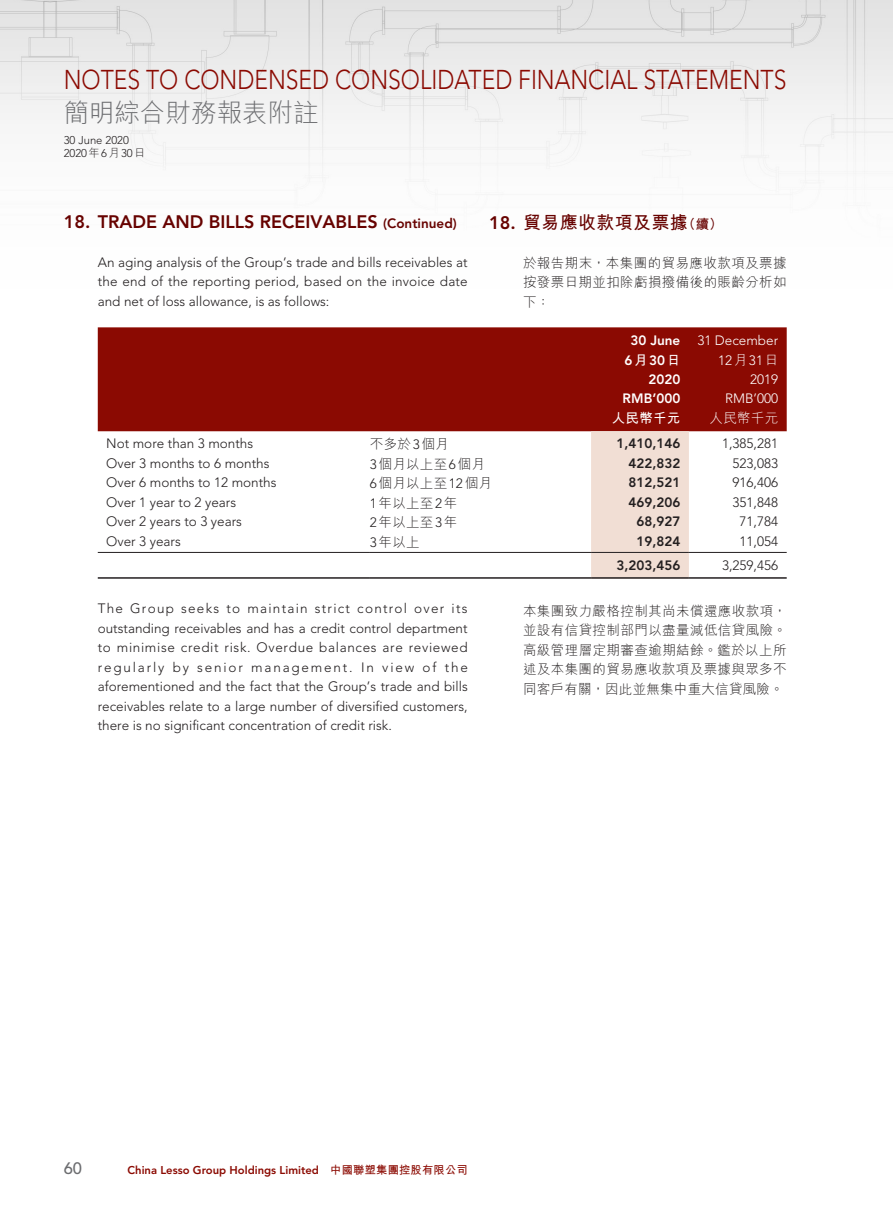
<style>
.page{position:relative;width:893px;height:1212px;background:#fff}
.page>*{position:absolute;margin:0;border:0;box-sizing:border-box;transform-origin:0 0}
.t1{font:300 27px "Avenir LT Std";color:#8b0a02;scale:.85 1}
.t2{font:300 25.5px "M Hei HK";color:#6c6d70}
._01_H1_E{font:800 18px "Avenir LT Std";color:#670200}
._001_H1_C{font:700 18px "M Hei HK";letter-spacing:.02em;color:#670200}
.t3{font:500 16.5px "Avenir LT Std";color:#6c6d70}
._00_txt_E{font:300 13.5px/19.5px "Avenir LT Std";color:#231f20;text-align:justify}
._000_txt_C{font:300 13.5px/19.5px "M Hei HK";letter-spacing:.03em;color:#231f20;text-align:justify}
._50_Table_txt{font:300 13.5px "Avenir LT Std";color:#231f20}
._50_Table_txt-2{font:800 13.5px "Avenir LT Std";color:#231f20}
._50_Table_txt-3{font:300 13.5px "Avenir LT Std";color:#fff}
._50_Table_txt-4{font:800 13.5px "Avenir LT Std";color:#fff}
._50_Table_txt-5{font:700 13.5px "M Hei HK";letter-spacing:.02em;color:#fff}
._50_Table_txt-6{font:300 13.5px "M Hei HK";letter-spacing:.02em;color:#fff}
.t4{font:800 11.25px "Avenir LT Std";color:#8b0a02}
.t5{font:300 11.25px/13.5px "Avenir LT Std";color:#231f20}
.s1{font-family:"M Hei HK"}
.s2{font-size:13.5px}
.s3{font-family:"Avenir LT Std";font-weight:800}
.s4{font-family:"M Hei HK";font-weight:700}
.s5{font-family:"Avenir LT Std"}
</style>
<div class="page">
<img style="left:0;top:0;width:893px;height:368px">
<div style="left:98px;top:327px;width:689px;height:104px;background:#8b0a02"></div>
<div style="left:591px;top:431px;width:98px;height:146px;background:#f1ded4"></div>
<hr style="left:98px;top:552px;width:272px;height:1px;background:#231f20">
<hr style="left:370px;top:552px;width:221px;height:1px;background:#231f20">
<hr style="left:591px;top:552px;width:98px;height:1px;background:#231f20">
<hr style="left:689px;top:552px;width:98px;height:1px;background:#231f20">
<hr style="left:98px;top:577px;width:272px;height:2px;background:#231f20">
<hr style="left:370px;top:577px;width:221px;height:2px;background:#231f20">
<hr style="left:591px;top:577px;width:98px;height:2px;background:#231f20">
<hr style="left:689px;top:577px;width:98px;height:2px;background:#231f20">
<h1 class="t1" style="left:64px;top:63px;width:852px">NOTES TO CONDENSED CONSOLIDATED FINANCIAL STATEMENTS</h1>
<h2 class="t2" style="left:64px;top:99px;width:256px">簡明綜合財務報表附註</h2>
<p class="t5" style="left:64px;top:133px;width:83px">30 June 2020<br>2020<span class="s1">年</span>6<span class="s1">月</span>30<span class="s1">日</span></p>
<p class="_01_H1_E" style="left:64px;top:211px;width:395px">18. TRADE AND BILLS RECEIVABLES <span class="s2">(Continued)</span></p>
<p class="_00_txt_E" style="left:98px;top:252px;width:371px">An aging analysis of the Group’s trade and bills receivables at the end of the reporting period, based on the invoice date and net of loss allowance, is as follows:</p>
<p class="_001_H1_C" style="left:489px;top:209px;width:235px"><span class="s3">18.</span> 貿易應收款項及票據<span class="s2">（續）</span></p>
<p class="_000_txt_C" style="left:523px;top:253px;width:265px">於報告期末，本集團的貿易應收款項及票據按發票日期並扣除虧損撥備後的賬齡分析如下：</p>
<p class="_50_Table_txt-4" style="left:630px;top:332px;width:51px">30 June</p>
<p class="_50_Table_txt-3" style="left:697px;top:332px;width:82px">31 December</p>
<p class="_50_Table_txt-4" style="left:624px;top:352px;width:58px">6<span class="s4">月</span>30<span class="s4">日</span></p>
<p class="_50_Table_txt-3" style="left:718px;top:352px;width:62px">12<span class="s1">月</span>31<span class="s1">日</span></p>
<p class="_50_Table_txt-4" style="left:648px;top:371px;width:33px">2020</p>
<p class="_50_Table_txt-3" style="left:750px;top:371px;width:30px">2019</p>
<p class="_50_Table_txt-4" style="left:623px;top:390px;width:59px">RMB’000</p>
<p class="_50_Table_txt-3" style="left:725px;top:390px;width:55px">RMB’000</p>
<p class="_50_Table_txt-5" style="left:612px;top:408px;width:70px">人民幣千元</p>
<p class="_50_Table_txt-6" style="left:709px;top:411px;width:70px">人民幣千元</p>
<p class="_50_Table_txt" style="left:106px;top:436px;width:148px">Not more than 3 months</p>
<p class="_000_txt_C" style="left:370px;top:434px;width:80px">不多於<span class="s5">3</span>個月</p>
<p class="_50_Table_txt-2" style="left:616px;top:436px;width:65px">1,410,146</p>
<p class="_50_Table_txt" style="left:722px;top:436px;width:58px">1,385,281</p>
<p class="_50_Table_txt" style="left:106px;top:455px;width:165px">Over 3 months to 6 months</p>
<p class="_000_txt_C" style="left:370px;top:454px;width:116px"><span class="s5">3</span>個月以上至<span class="s5">6</span>個月</p>
<p class="_50_Table_txt-2" style="left:628px;top:455px;width:53px">422,832</p>
<p class="_50_Table_txt" style="left:732px;top:455px;width:47px">523,083</p>
<p class="_50_Table_txt" style="left:106px;top:475px;width:172px">Over 6 months to 12 months</p>
<p class="_000_txt_C" style="left:370px;top:473px;width:123px"><span class="s5">6</span>個月以上至<span class="s5">12</span>個月</p>
<p class="_50_Table_txt-2" style="left:628px;top:475px;width:53px">812,521</p>
<p class="_50_Table_txt" style="left:732px;top:475px;width:47px">916,406</p>
<p class="_50_Table_txt" style="left:106px;top:494px;width:131px">Over 1 year to 2 years</p>
<p class="_000_txt_C" style="left:370px;top:493px;width:89px"><span class="s5">1</span>年以上至<span class="s5">2</span>年</p>
<p class="_50_Table_txt-2" style="left:628px;top:494px;width:53px">469,206</p>
<p class="_50_Table_txt" style="left:732px;top:494px;width:47px">351,848</p>
<p class="_50_Table_txt" style="left:106px;top:514px;width:137px">Over 2 years to 3 years</p>
<p class="_000_txt_C" style="left:370px;top:512px;width:89px"><span class="s5">2</span>年以上至<span class="s5">3</span>年</p>
<p class="_50_Table_txt-2" style="left:636px;top:514px;width:45px">68,927</p>
<p class="_50_Table_txt" style="left:739px;top:514px;width:40px">71,784</p>
<p class="_50_Table_txt" style="left:106px;top:533px;width:76px">Over 3 years</p>
<p class="_000_txt_C" style="left:370px;top:532px;width:51px"><span class="s5">3</span>年以上</p>
<p class="_50_Table_txt-2" style="left:636px;top:533px;width:45px">19,824</p>
<p class="_50_Table_txt" style="left:739px;top:533px;width:40px">11,054</p>
<p class="_50_Table_txt-2" style="left:616px;top:557px;width:65px">3,203,456</p>
<p class="_50_Table_txt" style="left:722px;top:557px;width:58px">3,259,456</p>
<p class="_00_txt_E" style="left:98px;top:599px;width:372px">The Group seeks to maintain strict control over its outstanding receivables and has a credit control department to minimise credit risk. Overdue balances are reviewed regularly by senior management. In view of the aforementioned and the fact that the Group’s trade and bills receivables relate to a large number of diversified customers, there is no significant concentration of credit risk.</p>
<p class="_000_txt_C" style="left:523px;top:601px;width:265px">本集團致力嚴格控制其尚未償還應收款項，並設有信貸控制部門以盡量減低信貸風險。高級管理層定期審查逾期結餘。鑑於以上所述及本集團的貿易應收款項及票據與眾多不同客戶有關，因此並無集中重大信貸風險。</p>
<p class="t3" style="left:64px;top:1158px;width:20px">60</p>
<p class="t4" style="left:128px;top:1163px;width:342px">China Lesso Group Holdings Limited <span class="s4">中國聯塑集團控股有限公司</span></p>
</div>
